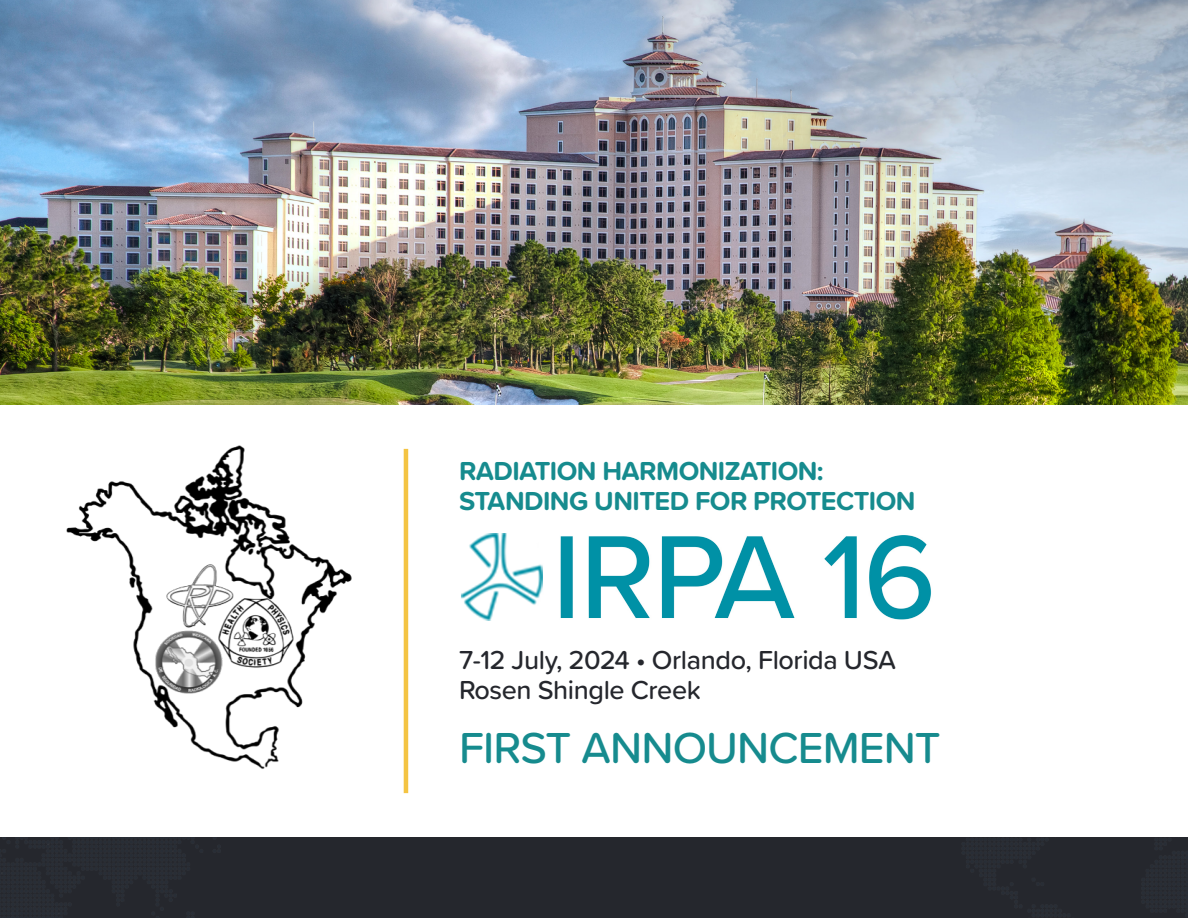
<style>
.page{position:relative;width:1188px;height:918px;background:#fff}
.page>*{position:absolute;margin:0;border:0;box-sizing:border-box;transform-origin:0 0}
.t1{font:500 45px "Proxima Soft";letter-spacing:-.02em;color:#168b8e}
.t2{font:700 27px/30px "Proxima Soft";letter-spacing:-.02em;color:#168b8e}
.t3{font:500 27px "Proxima Soft";letter-spacing:-.015em;color:#25272d}
</style>
<div class="page">
<img style="left:0;top:0;width:1188px;height:405px">
<div style="left:0;top:837px;width:1188px;height:81px;background:#25272d"></div>
<img style="left:461px;top:533px;width:470px;height:88px">
<img style="left:67px;top:445px;width:285px;height:324px">
<hr style="left:404px;top:449px;width:4px;height:344px;background:#f4c443">
<p class="t2" style="left:459px;top:455px;width:458px">RADIATION HARMONIZATION:<br>STANDING UNITED FOR PROTECTION</p>
<p class="t3" style="left:459px;top:640px;width:438px">7-12 July, 2024 • Orlando, Florida USA</p>
<p class="t3" style="left:459px;top:670px;width:243px">Rosen Shingle Creek</p>
<p class="t1" style="left:459px;top:715px;width:483px">FIRST ANNOUNCEMENT</p>
</div>
